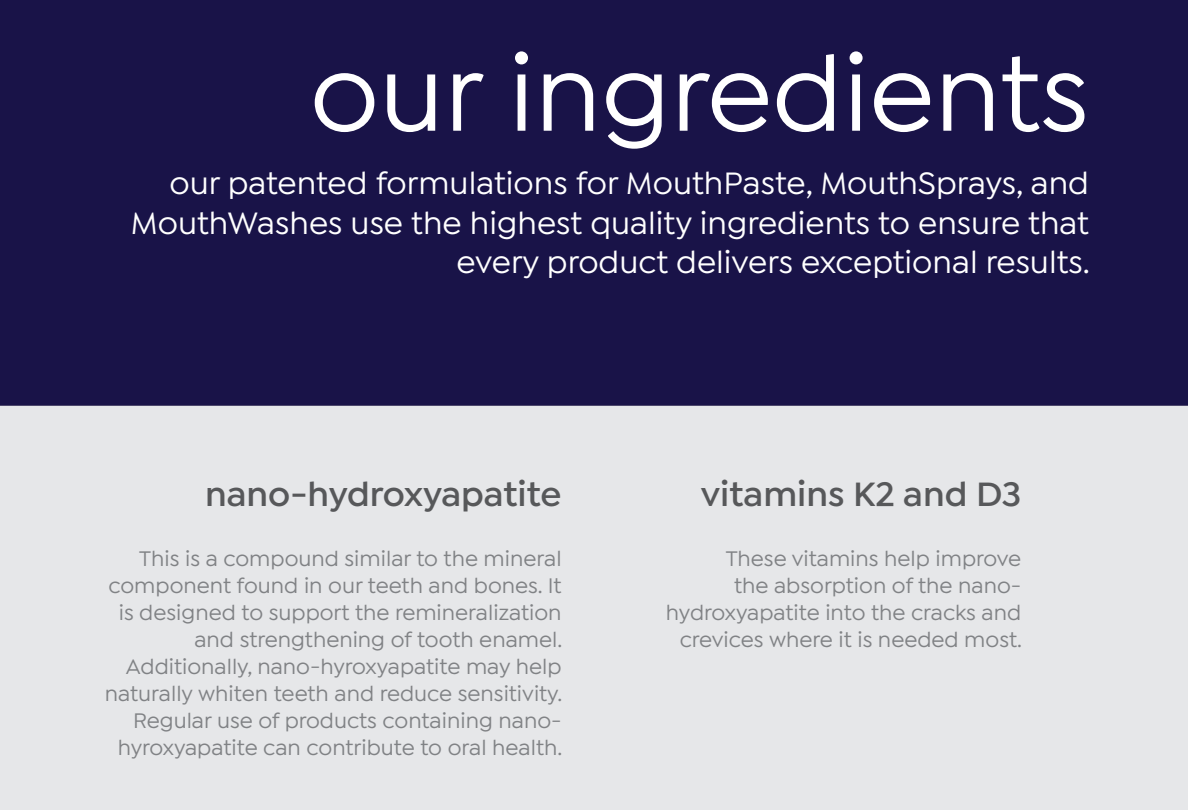
<style>
.page{position:relative;width:1188px;height:810px;background:#fff}
.page>*{position:absolute;margin:0;border:0;box-sizing:border-box;transform-origin:0 0}
.t1{font:500 112.5px "Isidora Sans";color:#fff}
.t2{font:600 36px "Isidora Sans";color:#57585a}
.t3{font:500 33px/39.6px "Isidora Sans";color:#fff;text-align:right}
.t4{font:500 22.5px/27px "Isidora Sans";color:#808285;text-align:right}
</style>
<div class="page">
<div style="left:0;top:405px;width:1188px;height:405px;background:#e6e7e9"></div>
<div style="left:0;top:0;width:1188px;height:405px;background:#191348"></div>
<p class="t1" style="left:310px;top:30px;width:781px">our ingredients</p>
<p class="t3" style="left:131px;top:164px;width:961px">our patented formulations for MouthPaste, MouthSprays, and<br>MouthWashes use the highest quality ingredients to ensure that every product delivers exceptional results.</p>
<p class="t2" style="left:205px;top:473px;width:358px">nano-hydroxyapatite</p>
<p class="t2" style="left:701px;top:473px;width:322px">vitamins K2 and D3</p>
<p class="t4" style="left:105px;top:545px;width:459px">This is a compound similar to the mineral component found in our teeth and bones. It is designed to support the remineralization and strengthening of tooth enamel.<br>Additionally, nano-hyroxyapatite may help naturally whiten teeth and reduce sensitivity.<br>Regular use of products containing nano&shy;hyroxyapatite can contribute to oral health.</p>
<p class="t4" style="left:666px;top:545px;width:357px">These vitamins help improve<br>the absorption of the nano&shy;hydroxyapatite into the cracks and crevices where it is needed most.</p>
</div>
